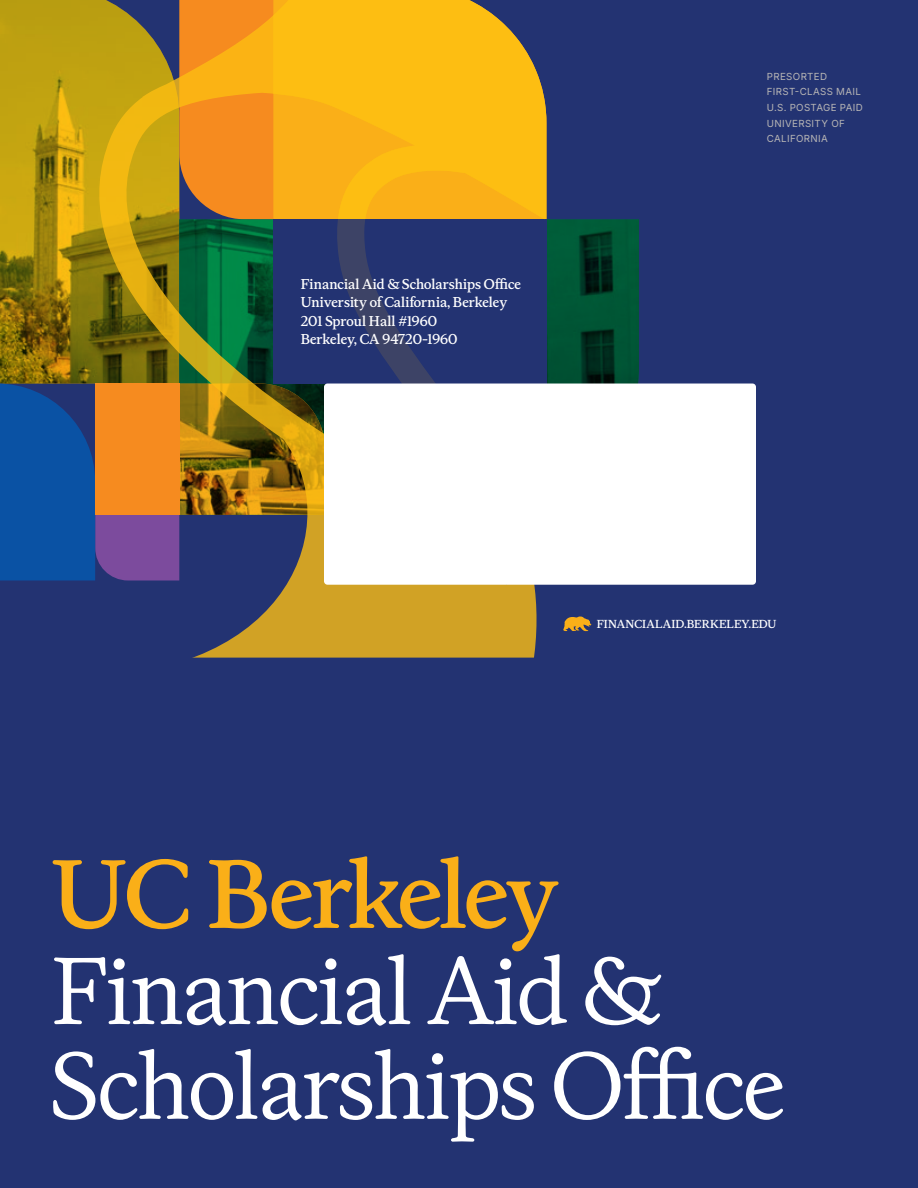
<style>
.page{position:relative;width:918px;height:1188px;background:#233372}
.page>*{position:absolute;margin:0;border:0;box-sizing:border-box;transform-origin:0 0}
.t1{font:500 14.25px "Berkeley";color:#fff}
.t2{font:500 11.55px "Berkeley";letter-spacing:.015em;color:#fff}
.t3{font:9.75px/15.6px "Inter";letter-spacing:.035em;color:#b7b5b5}
</style>
<div class="page">
<img style="left:0;top:0;width:14px;height:383px">
<img style="left:546px;top:219px;width:93px;height:165px">
<div style="left:0;top:383px;width:14px;height:198px;background:#0a52a4"></div>
<svg style="left:14px;top:0;width:532px;height:658px;background:#a3842e"></svg>
<div style="left:273px;top:219px;width:273px;height:164px;background:#233372"></div>
<div style="left:324px;top:384px;width:432px;height:201px;background:#fff;border-radius:4px"></div>
<svg style="left:563px;top:616px;width:28px;height:15px"></svg>
<svg style="left:53px;top:856px;width:506px;height:95px"></svg>
<svg style="left:54px;top:954px;width:356px;height:72px"></svg>
<svg style="left:427px;top:954px;width:140px;height:71px"></svg>
<svg style="left:585px;top:957px;width:77px;height:68px"></svg>
<svg style="left:53px;top:1049px;width:481px;height:93px"></svg>
<svg style="left:554px;top:1047px;width:229px;height:73px"></svg>
<p class="t1" style="left:301px;top:275px;width:222px">Financial Aid &amp; Scholarships Office</p>
<p class="t1" style="left:301px;top:293px;width:208px">University of California, Berkeley</p>
<p class="t1" style="left:301px;top:312px;width:138px">201 Sproul Hall #1960</p>
<p class="t1" style="left:301px;top:330px;width:158px">Berkeley, CA 94720-1960</p>
<p class="t3" style="left:767px;top:68px;width:62px">PRESORTED</p>
<p class="t3" style="left:767px;top:84px;width:96px">FIRST-CLASS MAIL</p>
<p class="t3" style="left:767px;top:99px;width:98px">U.S. POSTAGE PAID</p>
<p class="t3" style="left:767px;top:115px;width:80px">UNIVERSITY OF<br>CALIFORNIA</p>
<p class="t2" style="left:597px;top:617px;width:181px">FINANCIALAID.BERKELEY.EDU</p>
</div>
